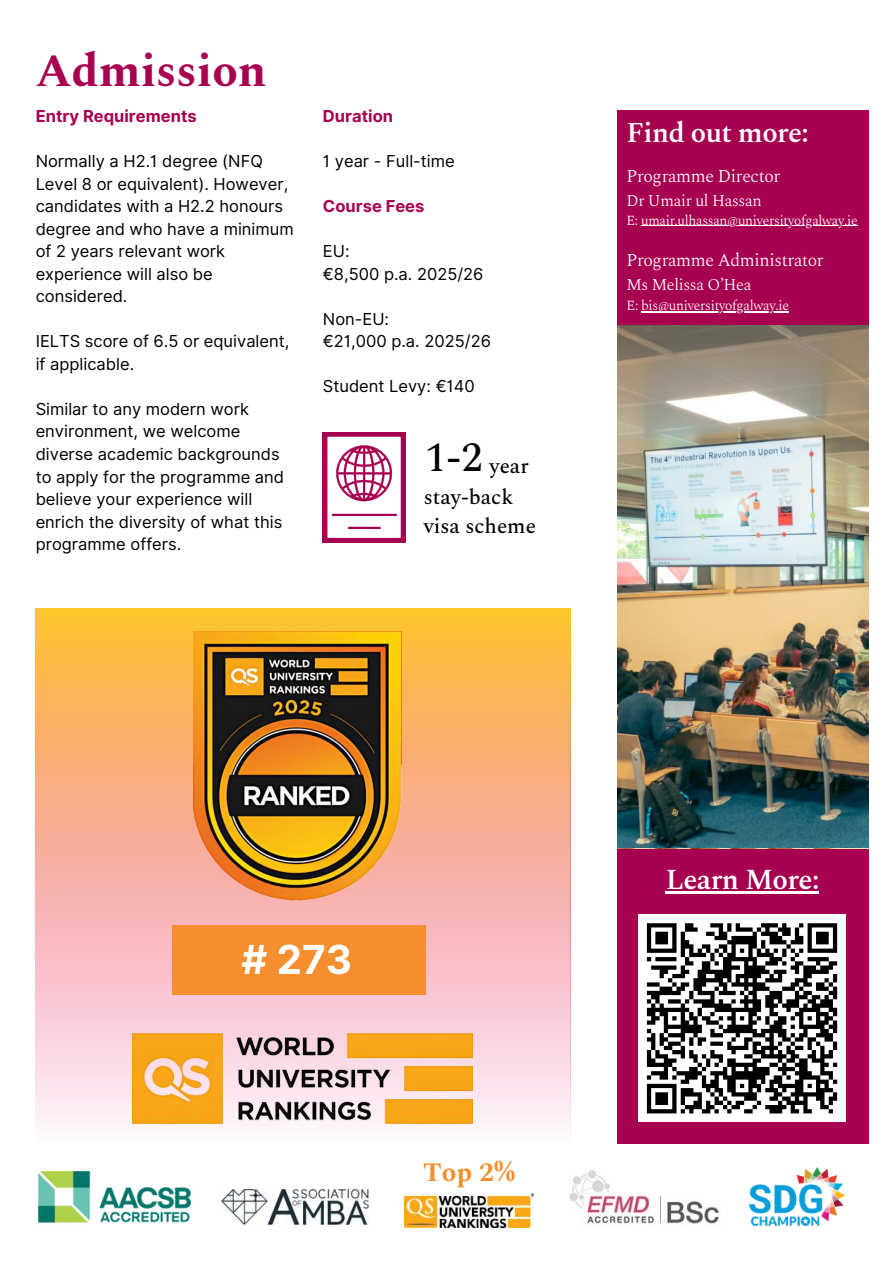
<style>
.page{position:relative;width:894px;height:1264px;background:#fff}
.page>*{position:absolute;margin:0;border:0;box-sizing:border-box;transform-origin:0 0}
.t1{font:700 46.5px "Spectral";color:#a80050}
.t2{font:700 39.9px "Inter";color:#fff}
.t3{font:600 28.5px "Spectral";letter-spacing:-.02em;color:#fff}
.t4{font:600 28.2px "Spectral";letter-spacing:-.02em;color:#fff}
.t5{font:700 26.7px "Spectral";color:#f58e2f}
.t6{font:500 21px/29.5px "Spectral";color:#000}
.t7{font:300 17.85px "Spectral";letter-spacing:-.02em;color:#fff}
.t8{font:16.5px/22.5px "Inter";color:#000}
.t9{font:700 16.5px "Inter";color:#a80050}
.t10{font:300 16.2px "Spectral";letter-spacing:-.02em;color:#fff}
.t11{font:300 13.8px "Spectral";letter-spacing:-.02em;color:#fff}
.t12{font:300 13.65px "Spectral";letter-spacing:-.02em;color:#fff}
.s1{font-size:41.1px}
</style>
<div class="page">
<img style="left:37px;top:1171px;width:155px;height:52px">
<img style="left:221px;top:1189px;width:147px;height:35px">
<img style="left:405px;top:1193px;width:128px;height:34px">
<img style="left:569px;top:1170px;width:150px;height:54px">
<img style="left:748px;top:1167px;width:98px;height:60px">
<div style="left:617px;top:110px;width:250px;height:1033px;background:#a80050"></div>
<svg style="left:323px;top:432px;width:82px;height:110px"></svg>
<hr style="left:332px;top:514px;width:65px;height:2px;background:#a80050">
<hr style="left:348px;top:527px;width:32px;height:2px;background:#a80050">
<svg style="left:36px;top:609px;width:534px;height:517px;background:#fabc97"></svg>
<img style="left:193px;top:631px;width:208px;height:273px">
<div style="left:172px;top:924px;width:253px;height:70px;background:#f58e2f"></div>
<img style="left:133px;top:1032px;width:339px;height:93px">
<img style="left:617px;top:325px;width:250px;height:522px">
<hr style="left:665px;top:891px;width:153px;height:2px;background:#fff">
<hr style="left:641px;top:226px;width:216px;height:1px;background:#fff">
<hr style="left:641px;top:311px;width:147px;height:2px;background:#fff">
<div style="left:638px;top:914px;width:207px;height:207px;background:#fff"></div>
<svg style="left:646px;top:923px;width:192px;height:191px"></svg>
<h1 class="t1" style="left:36px;top:36px;width:232px">Admission</h1>
<p class="t9" style="left:36px;top:106px;width:162px">Entry Requirements</p>
<p class="t8" style="left:36px;top:150px;width:259px">Normally a H2.1 degree (NFQ<br>Level 8 or equivalent). However, candidates with a H2.2 honours degree and who have a minimum of 2 years relevant work experience will also be considered.</p>
<p class="t8" style="left:36px;top:330px;width:255px">IELTS score of 6.5 or equivalent, if applicable.</p>
<p class="t8" style="left:36px;top:398px;width:250px">Similar to any modern work environment, we welcome diverse academic backgrounds to apply for the programme and believe your experience will enrich the diversity of what this programme offers.</p>
<p class="t9" style="left:323px;top:106px;width:72px">Duration</p>
<p class="t8" style="left:323px;top:150px;width:133px">1 year - Full-time</p>
<p class="t9" style="left:323px;top:196px;width:103px">Course Fees</p>
<p class="t8" style="left:323px;top:240px;width:162px">EU:<br>€8,500 p.a. 2025/26</p>
<p class="t8" style="left:323px;top:308px;width:169px">Non-EU:<br>€21,000 p.a. 2025/26</p>
<p class="t8" style="left:323px;top:375px;width:153px">Student Levy: €140</p>
<p class="t6" style="left:423px;top:452px;width:114px"><span class="s1">1-2</span> year stay-back visa scheme</p>
<h3 class="t4" style="left:626px;top:112px;width:184px">Find out more:</h3>
<p class="t7" style="left:626px;top:163px;width:155px">Programme Director</p>
<p class="t10" style="left:626px;top:188px;width:137px">Dr Umair ul Hassan</p>
<p class="t12" style="left:626px;top:210px;width:232px">E: umair.ulhassan@universityofgalway.ie</p>
<p class="t7" style="left:626px;top:247px;width:199px">Programme Administrator</p>
<p class="t10" style="left:626px;top:273px;width:126px">Ms Melissa O’Hea</p>
<p class="t11" style="left:626px;top:295px;width:164px">E: bis@universityofgalway.ie</p>
<h2 class="t2" style="left:241px;top:935px;width:112px"># 273</h2>
<h3 class="t5" style="left:423px;top:1153px;width:93px">Top 2%</h3>
<h3 class="t3" style="left:665px;top:859px;width:155px">Learn More:</h3>
</div>
